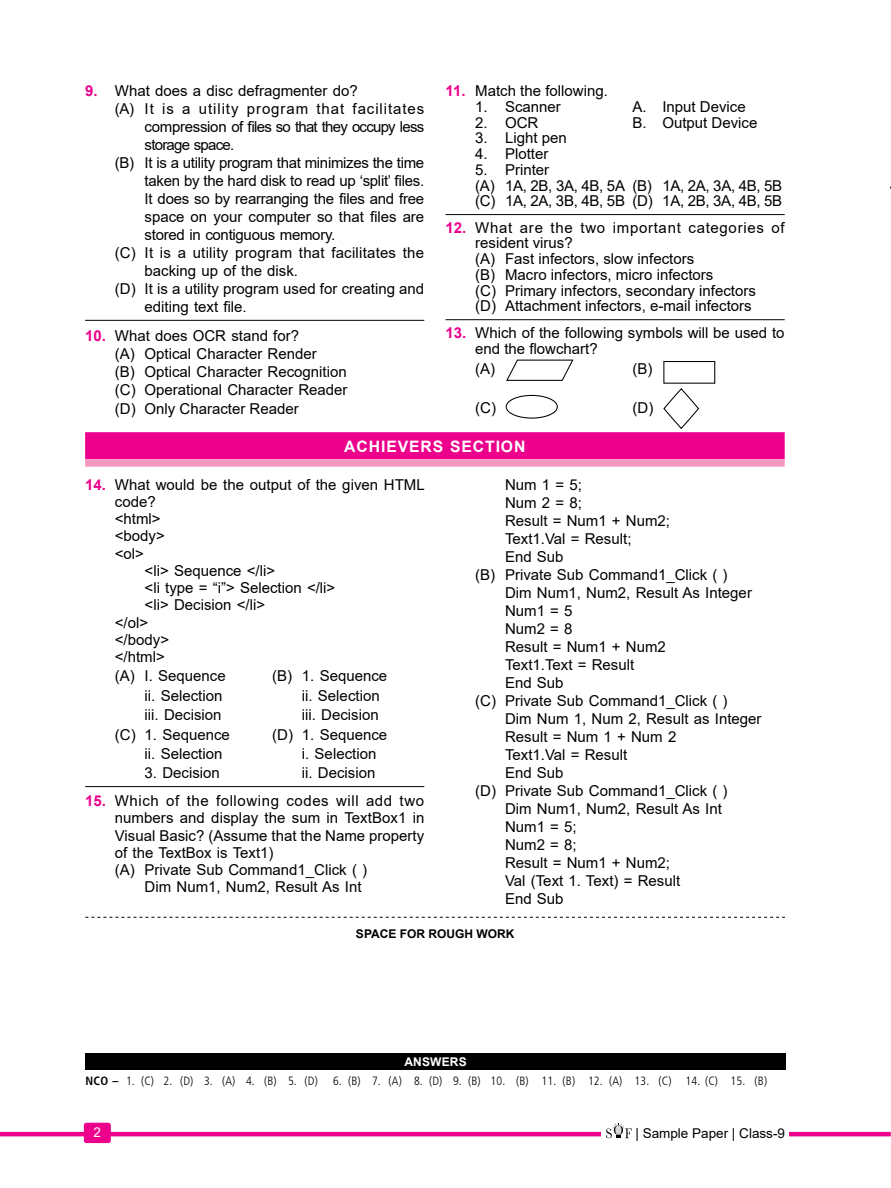
<style>
.page{position:relative;width:891px;height:1188px;background:#fff}
.page>*{position:absolute;margin:0;border:0;box-sizing:border-box;transform-origin:0 0}
.t1{font:700 15.75px "Arial";letter-spacing:.055em;color:#fff}
.t2{font:15px/15.8px "Arial";color:#000}
.t3{font:15px/15.8px "Arial";letter-spacing:-.02em;color:#000}
.t4{font:15px "Arial";letter-spacing:-.05em;color:#000}
.t5{font:15px "Arial";letter-spacing:.06em;color:#000}
.t6{font:15px "Arial";letter-spacing:.04em;color:#000}
.t7{font:13.5px "Arial";color:#000}
.t8{font:13.5px "Arial";color:#fff}
.t9{font:300 condensed 12px "Frutiger";letter-spacing:.015em;color:#000}
.t10{font:700 12px "Arial";color:#000}
.t11{font:700 12px "Arial";letter-spacing:.01em;color:#fff}
.s1{font-weight:700;color:#ec008c}
.s2{font-weight:700}
</style>
<div class="page">
<hr style="left:0;top:1132px;width:891px;height:4px;background:#ec008c">
<div style="left:601px;top:1126px;width:188px;height:17px;background:#fff"></div>
<svg style="left:606px;top:1123px;width:26px;height:15px"></svg>
<div style="left:84px;top:1123px;width:26px;height:20px;background:#ec008c;border-radius:2px"></div>
<div style="left:84px;top:1123px;width:27px;height:20px;border:1px solid #ec008c;border-radius:2px"></div>
<hr style="left:85px;top:320px;width:339px;height:1px;background:#000">
<hr style="left:446px;top:214px;width:339px;height:1px;background:#000">
<hr style="left:446px;top:319px;width:339px;height:1px;background:#000">
<svg style="left:506px;top:359px;width:68px;height:22px"></svg>
<div style="left:663px;top:361px;width:52px;height:23px;border:1px solid #000"></div>
<div style="left:506px;top:395px;width:52px;height:24px;border:1px solid #000;border-radius:50%"></div>
<svg style="left:663px;top:388px;width:37px;height:41px"></svg>
<div style="left:85px;top:432px;width:700px;height:27px;background:#ec008c"></div>
<div style="left:85px;top:459px;width:700px;height:8px;background:#f49ac2"></div>
<hr style="left:85px;top:786px;width:339px;height:1px;background:#000">
<svg style="left:85px;top:917px;width:700px;height:1px"></svg>
<div style="left:85px;top:1054px;width:701px;height:16px;background:#000"></div>
<p class="t2" style="left:85px;top:83px;width:274px"><span class="s1">9.</span> What does a disc defragmenter do?</p>
<p class="t5" style="left:115px;top:98px;width:311px">(A) It is a utility program that facilitates</p>
<p class="t4" style="left:145px;top:116px;width:281px">compression of files so that they occupy less</p>
<p class="t4" style="left:145px;top:134px;width:91px">storage space.</p>
<p class="t3" style="left:115px;top:155px;width:311px">(B) It is a utility program that minimizes the time</p>
<p class="t3" style="left:145px;top:173px;width:281px">taken by the hard disk to read up ‘split’ files.</p>
<p class="t3" style="left:145px;top:191px;width:281px">It does so by rearranging the files and free</p>
<p class="t2" style="left:145px;top:209px;width:281px">space on your computer so that files are</p>
<p class="t3" style="left:145px;top:227px;width:192px">stored in contiguous memory.</p>
<p class="t2" style="left:115px;top:245px;width:311px">(C) It is a utility program that facilitates the</p>
<p class="t2" style="left:145px;top:263px;width:155px">backing up of the disk.</p>
<p class="t2" style="left:115px;top:281px;width:311px">(D) It is a utility program used for creating and</p>
<p class="t2" style="left:145px;top:299px;width:104px">editing text file.</p>
<p class="t2" style="left:115px;top:326px;width:234px;line-height:18px;text-indent:-30px"><span class="s1">10.</span> What does OCR stand for?<br>(A) Optical Character Render<br>(B) Optical Character Recognition (C) Operational Character Reader</p>
<p class="t2" style="left:115px;top:401px;width:185px">(D) Only Character Reader</p>
<p class="t2" style="left:446px;top:83px;width:164px"><span class="s1">11.</span> Match the following.</p>
<p class="t2" style="left:475px;top:99px;width:87px">1. Scanner</p>
<p class="t2" style="left:633px;top:99px;width:115px">A. Input Device</p>
<p class="t2" style="left:475px;top:114px;width:65px">2. OCR</p>
<p class="t2" style="left:633px;top:114px;width:126px">B. Output Device</p>
<p class="t2" style="left:475px;top:130px;width:93px">3. Light pen</p>
<p class="t2" style="left:475px;top:146px;width:75px">4. Plotter</p>
<p class="t3" style="left:475px;top:162px;width:309px">5. Printer<br>(A) 1A, 2B, 3A, 4B, 5A (B) 1A, 2A, 3A, 4B, 5B (C) 1A, 2A, 3B, 4B, 5B (D) 1A, 2B, 3A, 4B, 5B</p>
<p class="t2" style="left:475px;top:219px;width:311px;text-indent:-30px"><span class="s1">12.</span> What are the two important categories of resident virus?<br>(A) Fast infectors, slow infectors<br>(B) Macro infectors, micro infectors<br>(C) Primary infectors, secondary infectors<br>(D) Attachment infectors, e-mail infectors</p>
<p class="t2" style="left:475px;top:325px;width:311px;text-indent:-30px"><span class="s1">13.</span> Which of the following symbols will be used to end the flowchart?</p>
<p class="t2" style="left:475px;top:360px;width:21px">(A)</p>
<p class="t2" style="left:633px;top:360px;width:21px">(B)</p>
<p class="t2" style="left:475px;top:400px;width:22px">(C)</p>
<p class="t2" style="left:633px;top:400px;width:22px">(D)</p>
<p class="t1" style="left:344px;top:435px;width:183px">ACHIEVERS SECTION</p>
<p class="t2" style="left:85px;top:476px;width:341px"><span class="s1">14.</span> What would be the output of the given HTML</p>
<p class="t2" style="left:115px;top:494px;width:42px">code?</p>
<p class="t2" style="left:115px;top:511px;width:47px">&lt;html&gt;</p>
<p class="t2" style="left:115px;top:528px;width:52px">&lt;body&gt;</p>
<p class="t2" style="left:115px;top:545px;width:31px">&lt;ol&gt;</p>
<p class="t2" style="left:145px;top:563px;width:132px">&lt;li&gt; Sequence &lt;/li&gt;</p>
<p class="t2" style="left:145px;top:580px;width:192px">&lt;li type = “i”&gt; Selection &lt;/li&gt;</p>
<p class="t2" style="left:145px;top:597px;width:122px">&lt;li&gt; Decision &lt;/li&gt;</p>
<p class="t2" style="left:115px;top:614px;width:35px">&lt;/ol&gt;</p>
<p class="t2" style="left:115px;top:632px;width:56px">&lt;/body&gt;</p>
<p class="t2" style="left:115px;top:649px;width:52px">&lt;/html&gt;</p>
<p class="t2" style="left:115px;top:668px;width:112px">(A) I. Sequence</p>
<p class="t2" style="left:272px;top:668px;width:117px">(B) 1. Sequence</p>
<p class="t2" style="left:145px;top:688px;width:79px">ii. Selection</p>
<p class="t2" style="left:302px;top:688px;width:79px">ii. Selection</p>
<p class="t2" style="left:145px;top:707px;width:78px">iii. Decision</p>
<p class="t2" style="left:302px;top:707px;width:78px">iii. Decision</p>
<p class="t2" style="left:115px;top:726px;width:117px">(C) 1. Sequence</p>
<p class="t2" style="left:272px;top:726px;width:117px">(D) 1. Sequence</p>
<p class="t2" style="left:145px;top:746px;width:79px">ii. Selection</p>
<p class="t2" style="left:302px;top:746px;width:76px">i. Selection</p>
<p class="t2" style="left:145px;top:765px;width:77px">3. Decision</p>
<p class="t2" style="left:302px;top:765px;width:75px">ii. Decision</p>
<p class="t6" style="left:85px;top:791px;width:341px"><span class="s1">15.</span> Which of the following codes will add two</p>
<p class="t2" style="left:115px;top:810px;width:311px">numbers and display the sum in TextBox1 in</p>
<p class="t2" style="left:115px;top:827px;width:311px">Visual Basic? (Assume that the Name property</p>
<p class="t2" style="left:115px;top:845px;width:160px">of the TextBox is Text1)</p>
<p class="t2" style="left:115px;top:862px;width:254px">(A) Private Sub Command1_Click ( )</p>
<p class="t2" style="left:145px;top:879px;width:218px">Dim Num1, Num2, Result As Int</p>
<p class="t2" style="left:505px;top:476px;width:78px">Num 1 = 5;</p>
<p class="t2" style="left:505px;top:494px;width:78px">Num 2 = 8;</p>
<p class="t2" style="left:505px;top:512px;width:167px">Result = Num1 + Num2;</p>
<p class="t2" style="left:505px;top:530px;width:128px">Text1.Val = Result;</p>
<p class="t2" style="left:505px;top:548px;width:60px">End Sub</p>
<p class="t2" style="left:475px;top:566px;width:254px">(B) Private Sub Command1_Click ( )</p>
<p class="t2" style="left:505px;top:584px;width:248px">Dim Num1, Num2, Result As Integer</p>
<p class="t2" style="left:505px;top:602px;width:69px">Num1 = 5</p>
<p class="t2" style="left:505px;top:620px;width:69px">Num2 = 8</p>
<p class="t2" style="left:505px;top:638px;width:162px">Result = Num1 + Num2</p>
<p class="t2" style="left:505px;top:656px;width:131px">Text1.Text = Result</p>
<p class="t2" style="left:505px;top:674px;width:60px">End Sub</p>
<p class="t2" style="left:475px;top:692px;width:254px">(C) Private Sub Command1_Click ( )</p>
<p class="t2" style="left:505px;top:710px;width:258px">Dim Num 1, Num 2, Result as Integer</p>
<p class="t2" style="left:505px;top:728px;width:173px">Result = Num 1 + Num 2</p>
<p class="t2" style="left:505px;top:746px;width:124px">Text1.Val = Result</p>
<p class="t2" style="left:505px;top:764px;width:60px">End Sub</p>
<p class="t2" style="left:475px;top:782px;width:254px">(D) Private Sub Command1_Click ( )</p>
<p class="t2" style="left:505px;top:800px;width:218px">Dim Num1, Num2, Result As Int</p>
<p class="t2" style="left:505px;top:818px;width:73px">Num1 = 5;</p>
<p class="t2" style="left:505px;top:836px;width:73px">Num2 = 8;</p>
<p class="t2" style="left:505px;top:854px;width:167px">Result = Num1 + Num2;</p>
<p class="t2" style="left:505px;top:872px;width:177px">Val (Text 1. Text) = Result</p>
<p class="t2" style="left:505px;top:890px;width:60px">End Sub</p>
<p class="t10" style="left:356px;top:925px;width:160px">SPACE FOR ROUGH WORK</p>
<p class="t11" style="left:405px;top:1054px;width:64px">ANSWERS</p>
<p class="t9" style="left:86px;top:1074px;width:234px"><span class="s2">NCO –</span> 1. (C) 2. (D) 3. (A) 4. (B) 5. (D)</p>
<p class="t9" style="left:333px;top:1074px;width:436px">6. (B) 7. (A) 8. (D) 9. (B) 10. (B) 11. (B) 12. (A) 13. (C) 14. (C) 15. (B)</p>
<p class="t8" style="left:94px;top:1123px;width:9px">2</p>
<p class="t7" style="left:635px;top:1124px;width:151px">| Sample Paper | Class-9</p>
</div>
